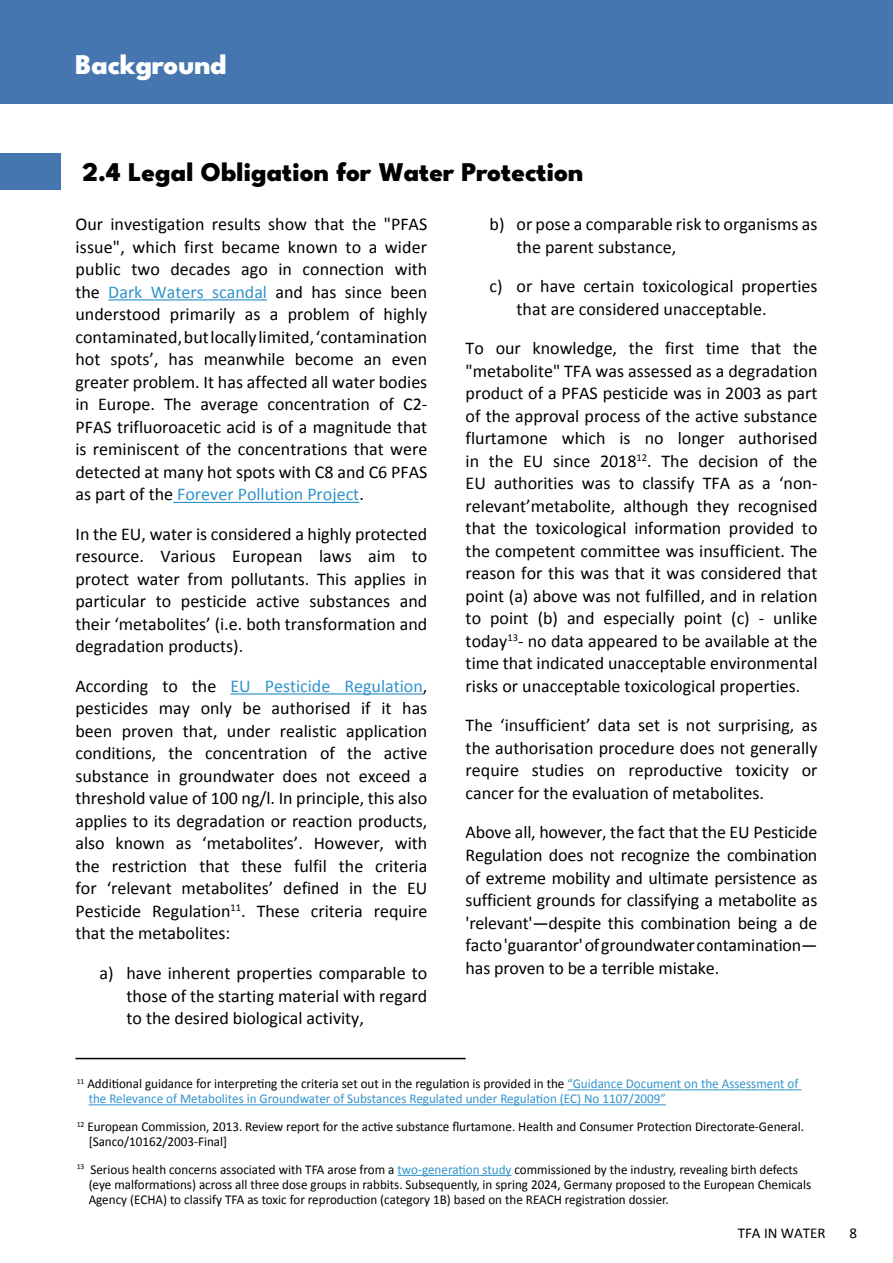
<style>
.page{position:relative;width:893px;height:1263px;background:#fff}
.page>*{position:absolute;margin:0;border:0;box-sizing:border-box;transform-origin:0 0}
.t1{font:800 28.5px "League Spartan";color:#fff}
.t2{font:800 27px "League Spartan";color:#000}
.t3{font:18px/22.5px "Calibri";color:#000;text-align:justify}
.t4{font:15px "Calibri";color:#000}
.t5{font:13.5px/15px "Calibri";color:#000}
.t6{font:13.5px/15px "Calibri";color:#3193cc}
.s1{color:#3193cc}
.s2{color:#000}
</style>
<div class="page">
<div style="left:0;top:0;width:893px;height:103px;background:#4676af"></div>
<hr style="left:108px;top:299px;width:159px;height:1px;background:#3193cc">
<hr style="left:173px;top:502px;width:186px;height:1px;background:#3193cc">
<hr style="left:230px;top:693px;width:193px;height:1px;background:#3193cc">
<hr style="left:75px;top:1058px;width:391px;height:1px;background:#000">
<hr style="left:568px;top:1089px;width:233px;height:1px;background:#3193cc">
<hr style="left:89px;top:1104px;width:577px;height:1px;background:#3193cc">
<hr style="left:398px;top:1175px;width:114px;height:1px;background:#3193cc">
<div style="left:0;top:153px;width:61px;height:37px;background:#4676af"></div>
<h1 class="t1" style="left:75px;top:42px;width:153px">Background</h1>
<h2 class="t2" style="left:82px;top:151px;width:502px">2.4 Legal Obligation for Water Protection</h2>
<p class="t3" style="left:75px;top:213px;width:353px">Our investigation results show that the "PFAS issue", which first became known to a wider public two decades ago in connection with the <span class="s1">Dark Waters scandal</span> and has since been understood primarily as a problem of highly contaminated, but locally limited, ‘contamination hot spots’, has meanwhile become an even greater problem. It has affected all water bodies in Europe. The average concentration of C2- PFAS trifluoroacetic acid is of a magnitude that is reminiscent of the concentrations that were detected at many hot spots with C8 and C6 PFAS as part of the <span class="s1">Forever Pollution Project</span>.</p>
<p class="t3" style="left:75px;top:523px;width:353px">In the EU, water is considered a highly protected resource. Various European laws aim to protect water from pollutants. This applies in particular to pesticide active substances and their ‘metabolites’ (i.e. both transformation and degradation products).</p>
<p class="t3" style="left:75px;top:675px;width:353px">According to the <span class="s1">EU Pesticide Regulation</span>, pesticides may only be authorised if it has been proven that, under realistic application conditions, the concentration of the active substance in groundwater does not exceed a threshold value of 100 ng/l. In principle, this also applies to its degradation or reaction products, also known as ‘metabolites’. However, with the restriction that these fulfil the criteria for ‘relevant metabolites’ defined in the EU Pesticide Regulation<sup>11</sup>. These criteria require that the metabolites:</p>
<p class="t3" style="left:126px;top:962px;width:302px;text-indent:-27px">a) have inherent properties comparable to those of the starting material with regard to the desired biological activity,</p>
<p class="t3" style="left:517px;top:213px;width:302px;text-indent:-27px">b) or pose a comparable risk to organisms as the parent substance,</p>
<p class="t3" style="left:517px;top:275px;width:302px;text-indent:-27px">c) or have certain toxicological properties that are considered unacceptable.</p>
<p class="t3" style="left:466px;top:337px;width:353px">To our knowledge, the first time that the "metabolite" TFA was assessed as a degradation product of a PFAS pesticide was in 2003 as part of the approval process of the active substance flurtamone which is no longer authorised in the EU since 2018<sup>12</sup>. The decision of the EU authorities was to classify TFA as a ‘non&shy;relevant’metabolite, although they recognised that the toxicological information provided to the competent committee was insufficient. The reason for this was that it was considered that point (a) above was not fulfilled, and in relation to point (b) and especially point (c) - unlike today<sup>13</sup>- no data appeared to be available at the time that indicated unacceptable environmental risks or unacceptable toxicological properties.</p>
<p class="t3" style="left:466px;top:714px;width:353px">The ‘insufficient’ data set is not surprising, as the authorisation procedure does not generally require studies on reproductive toxicity or cancer for the evaluation of metabolites.</p>
<p class="t3" style="left:466px;top:821px;width:353px">Above all, however, the fact that the EU Pesticide Regulation does not recognize the combination of extreme mobility and ultimate persistence as sufficient grounds for classifying a metabolite as 'relevant'—despite this combination being a de facto 'guarantor' of groundwater contamination— has proven to be a terrible mistake.</p>
<p class="t6" style="left:89px;top:1076px;width:711px;text-indent:-12px"><sup>11</sup> <span class="s2">Additional guidance for interpreting the criteria set out in the regulation is provided in the</span> “Guidance Document on the Assessment of the Relevance of Metabolites in Groundwater of Substances Regulated under Regulation (EC) No 1107/2009”</p>
<p class="t5" style="left:89px;top:1119px;width:717px;text-indent:-12px"><sup>12</sup> European Commission, 2013. Review report for the active substance flurtamone. Health and Consumer Protection Directorate-General. [Sanco/10162/2003-Final]</p>
<p class="t5" style="left:89px;top:1162px;width:724px;text-indent:-12px"><sup>13</sup> Serious health concerns associated with TFA arose from a <span class="s1">two-generation study</span> commissioned by the industry, revealing birth defects (eye malformations) across all three dose groups in rabbits. Subsequently, in spring 2024, Germany proposed to the European Chemicals<br>Agency (ECHA) to classify TFA as toxic for reproduction (category 1B) based on the REACH registration dossier.</p>
<p class="t4" style="left:738px;top:1223px;width:89px">TFA IN WATER</p>
<p class="t4" style="left:849px;top:1223px;width:9px">8</p>
</div>
